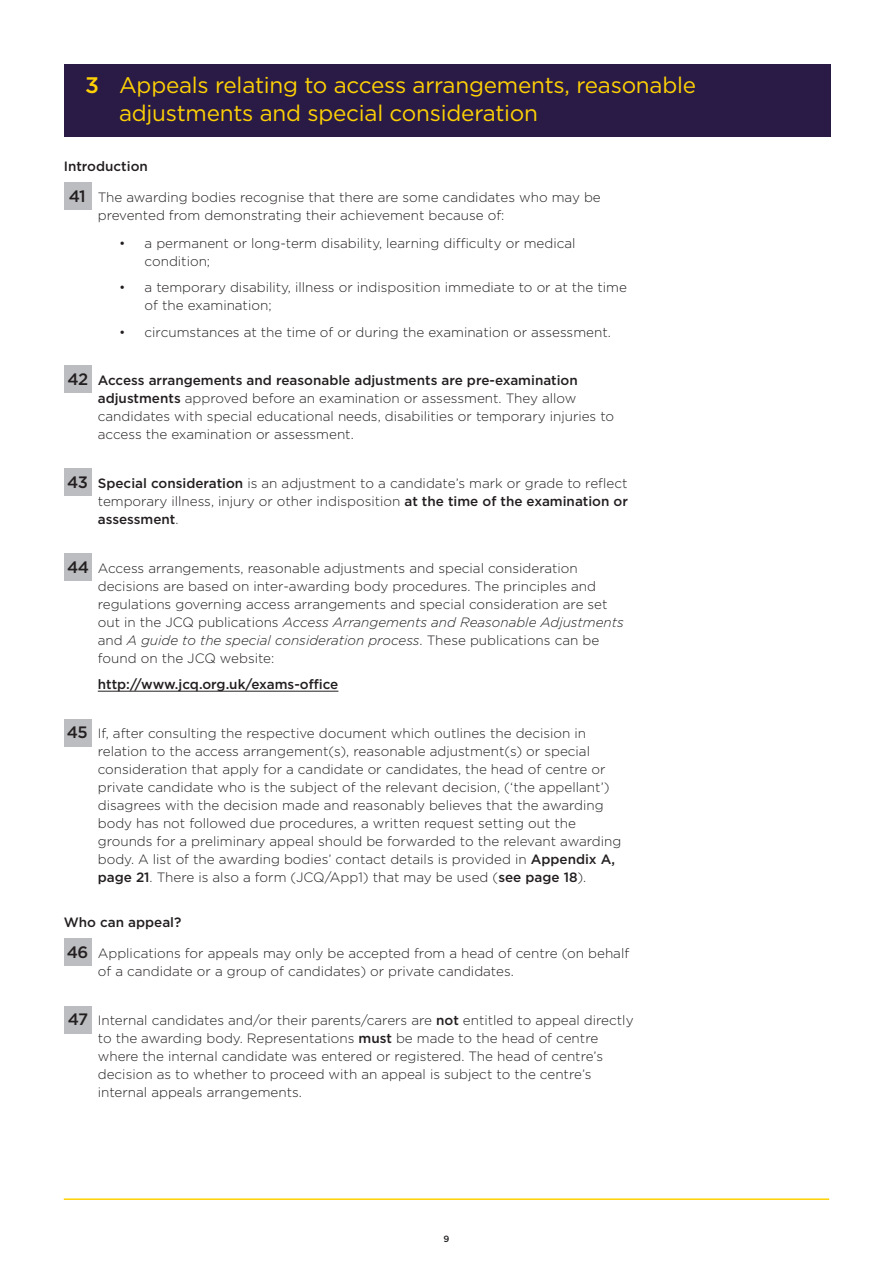
<style>
.page{position:relative;width:893px;height:1263px;background:#fff}
.page>*{position:absolute;margin:0;border:0;box-sizing:border-box;transform-origin:0 0}
.Heading_1_Bold{font:22.5px/28.5px "Gotham";letter-spacing:-.01em;color:#fed105}
.NEW_main_point{font:300 13.5px/18px "Gotham";color:#231f20}
.sub_point_increased{font:300 13.5px/18px "Gotham";color:#231f20}
.NEW_main_point-2{font:500 13.5px "Gotham";color:#231f20}
.t1{font:500 9px "Gotham";color:#231f20}
.s1{font-weight:500}
.s2{font-weight:500;font-size:16.5px}
.s3{font-style:italic}
</style>
<div class="page">
<hr style="left:64px;top:1198px;width:765px;height:2px;background:#fed105">
<div style="left:64px;top:1006px;width:27px;height:27px;background:#bcbdc0"></div>
<div style="left:64px;top:938px;width:27px;height:27px;background:#bcbdc0"></div>
<div style="left:64px;top:719px;width:27px;height:27px;background:#bcbdc0"></div>
<div style="left:64px;top:553px;width:27px;height:28px;background:#bcbdc0"></div>
<div style="left:64px;top:468px;width:27px;height:27px;background:#bcbdc0"></div>
<div style="left:64px;top:365px;width:27px;height:27px;background:#bcbdc0"></div>
<div style="left:64px;top:183px;width:27px;height:27px;background:#bcbdc0"></div>
<div style="left:64px;top:64px;width:767px;height:73px;background:#2a1b46"></div>
<hr style="left:98px;top:691px;width:240px;height:1px;background:#231f20">
<p class="Heading_1_Bold" style="left:119px;top:70px;width:579px;text-indent:-34px"><span class="s1">3</span> Appeals relating to access arrangements, reasonable adjustments and special consideration</p>
<p class="NEW_main_point-2" style="left:64px;top:159px;width:86px">Introduction</p>
<p class="NEW_main_point" style="left:98px;top:188px;width:504px;text-indent:-29px"><span class="s2">41</span> The awarding bodies recognise that there are some candidates who may be prevented from demonstrating their achievement because of:</p>
<p class="sub_point_increased" style="left:145px;top:234px;width:433px;text-indent:-26px">• a permanent or long-term disability, learning difficulty or medical condition;</p>
<p class="sub_point_increased" style="left:145px;top:278px;width:484px;text-indent:-26px">• a temporary disability, illness or indisposition immediate to or at the time of the examination;</p>
<p class="sub_point_increased" style="left:119px;top:323px;width:493px">• circumstances at the time of or during the examination or assessment.</p>
<p class="NEW_main_point" style="left:98px;top:371px;width:518px;text-indent:-30px"><span class="s2">42</span> <span class="s1">Access arrangements and reasonable adjustments are pre-examination adjustments</span> approved before an examination or assessment. They allow candidates with special educational needs, disabilities or temporary injuries to access the examination or assessment.</p>
<p class="NEW_main_point" style="left:98px;top:474px;width:532px;text-align:justify;text-indent:-31px"><span class="s2">43</span> <span class="s1">Special consideration</span> is an adjustment to a candidate’s mark or grade to reflect temporary illness, injury or other indisposition <span class="s1">at the time of the examination or assessment</span>.</p>
<p class="NEW_main_point" style="left:98px;top:559px;width:527px;text-indent:-31px"><span class="s2">44</span> Access arrangements, reasonable adjustments and special consideration decisions are based on inter-awarding body procedures. The principles and regulations governing access arrangements and special consideration are set out in the JCQ publications <span class="s3">Access Arrangements and Reasonable Adjustments </span>and <span class="s3">A guide to the special consideration process</span>. These publications can be found on the JCQ website:</p>
<p class="NEW_main_point-2" style="left:98px;top:677px;width:242px">http://www.jcq.org.uk/exams-office</p>
<p class="NEW_main_point" style="left:98px;top:724px;width:525px;text-indent:-31px"><span class="s2">45</span> If, after consulting the respective document which outlines the decision in relation to the access arrangement(s), reasonable adjustment(s) or special consideration that apply for a candidate or candidates, the head of centre or private candidate who is the subject of the relevant decision, (‘the appellant’) disagrees with the decision made and reasonably believes that the awarding body has not followed due procedures, a written request setting out the grounds for a preliminary appeal should be forwarded to the relevant awarding body. A list of the awarding bodies’ contact details is provided in <span class="s1">Appendix A, page 21</span>. There is also a form (JCQ/App1) that may be used (<span class="s1">see page 18</span>).</p>
<p class="NEW_main_point-2" style="left:64px;top:914px;width:119px">Who can appeal?</p>
<p class="NEW_main_point" style="left:98px;top:944px;width:533px;text-indent:-31px"><span class="s2">46</span> Applications for appeals may only be accepted from a head of centre (on behalf of a candidate or a group of candidates) or private candidates.</p>
<p class="NEW_main_point" style="left:98px;top:1011px;width:537px;text-indent:-30px"><span class="s2">47</span> Internal candidates and/or their parents/carers are <span class="s1">not</span> entitled to appeal directly to the awarding body. Representations <span class="s1">must</span> be made to the head of centre where the internal candidate was entered or registered. The head of centre’s decision as to whether to proceed with an appeal is subject to the centre’s internal appeals arrangements.</p>
<p class="t1" style="left:444px;top:1233px;width:7px">9</p>
</div>
